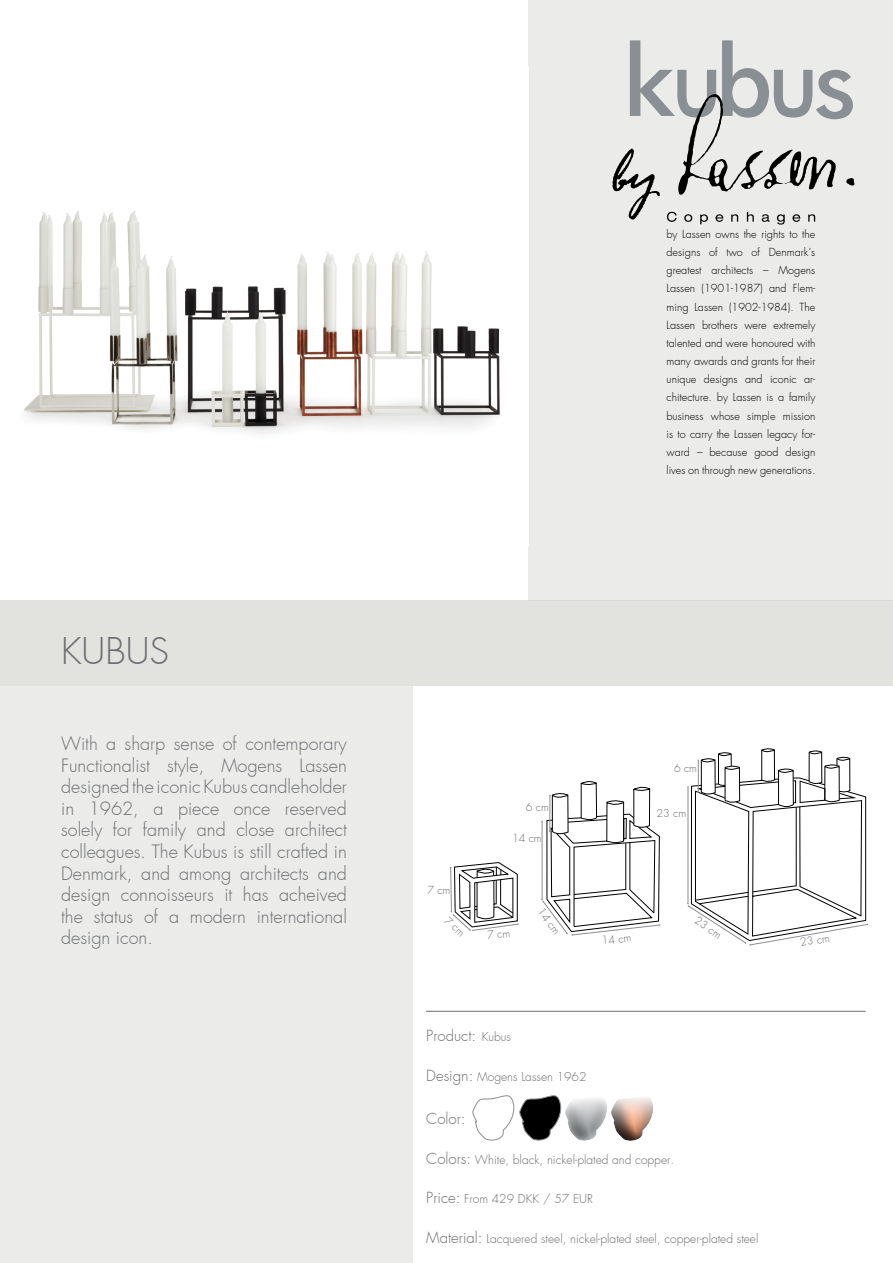
<style>
.page{position:relative;width:893px;height:1263px;background:#fff}
.page>*{position:absolute;margin:0;border:0;box-sizing:border-box;transform-origin:0 0}
.t1{font:300 36px "Futura";color:#6d6e71}
.t2{font:300 18px/21.6px "Futura";color:#6d6e71;text-align:justify}
.t3{font:300 15px "Futura";color:#6d6e71}
.t4{font:300 12px "Futura";color:#6d6e71}
.t5{font:300 10.95px/18.1px "Futura";color:#000;text-align:justify}
.t6{font:300 10.8px "Futura";color:#6d6e71}
.s1{font-size:12px}
.s2{font-size:15px}
</style>
<div class="page">
<div style="left:0;top:686px;width:412px;height:577px;background:#ebecea"></div>
<div style="left:528px;top:0;width:365px;height:600px;background:#ebecea"></div>
<div style="left:0;top:601px;width:893px;height:85px;background:#e2e2df"></div>
<hr style="left:426px;top:1011px;width:440px;height:1px;background:#6d6e71">
<img style="left:24px;top:210px;width:476px;height:224px">
<svg style="left:541px;top:781px;width:119px;height:155px"></svg>
<svg style="left:687px;top:748px;width:181px;height:198px"></svg>
<svg style="left:472px;top:1095px;width:181px;height:46px"></svg>
<div style="left:554px;top:1083px;width:54px;height:71px;background:#fff;opacity:.75"></div>
<svg style="left:612px;top:40px;width:243px;height:185px"></svg>
<svg style="left:450px;top:862px;width:69px;height:70px"></svg>
<h1 class="t1" style="left:61px;top:627px;width:109px">KUBUS</h1>
<p class="t2" style="left:61px;top:733px;width:287px">With a sharp sense of contemporary Functionalist style, Mogens Lassen designed the iconic Kubus candleholder in 1962, a piece once reserved solely for family and close architect colleagues. The Kubus is still crafted in Denmark, and among architects and design connoisseurs it has acheived the status of a modern international design icon.</p>
<p class="t5" style="left:666px;top:225px;width:150px">by Lassen owns the rights to the designs of two of Denmark’s greatest architects – Mogens Lassen (1901-1987) and Flem&shy;ming Lassen (1902-1984). The Lassen brothers were extremely talented and were honoured with many awards and grants for their unique designs and iconic ar&shy;chitecture. by Lassen is a family business whose simple mission is to carry the Lassen legacy for&shy;ward – because good design lives on through new generations.</p>
<p class="t6" style="left:427px;top:883px;width:25px">7 cm</p>
<p class="t6" style="left:526px;top:800px;width:25px">6 cm</p>
<p class="t6" style="left:512px;top:831px;width:31px">14 cm</p>
<p class="t6" style="left:546px;top:905px;width:31px;rotate:54deg">14 cm</p>
<p class="t6" style="left:674px;top:761px;width:25px">6 cm</p>
<p class="t6" style="left:656px;top:806px;width:31px">23 cm</p>
<p class="t6" style="left:601px;top:934px;width:31px;rotate:-6deg">14 cm</p>
<p class="t6" style="left:700px;top:913px;width:31px;rotate:34deg">23 cm</p>
<h3 class="t3" style="left:426px;top:1026px;width:86px">Product: <span class="s1">Kubus</span></h3>
<p class="t4" style="left:426px;top:1069px;width:162px"><span class="s2">Design:</span> Mogens Lassen 1962</p>
<h3 class="t3" style="left:426px;top:1109px;width:41px">Color:</h3>
<p class="t4" style="left:426px;top:1151px;width:249px"><span class="s2">Colors:</span> White, black, nickel-plated and copper.</p>
<p class="t4" style="left:426px;top:1191px;width:168px"><span class="s2">Price:</span> From 429 DKK / 57 EUR</p>
<p class="t4" style="left:426px;top:1231px;width:334px"><span class="s2">Material:</span> Lacquered steel, nickel-plated steel, copper-plated steel</p>
<p class="t6" style="left:799px;top:936px;width:31px;rotate:-10deg">23 cm</p>
</div>
